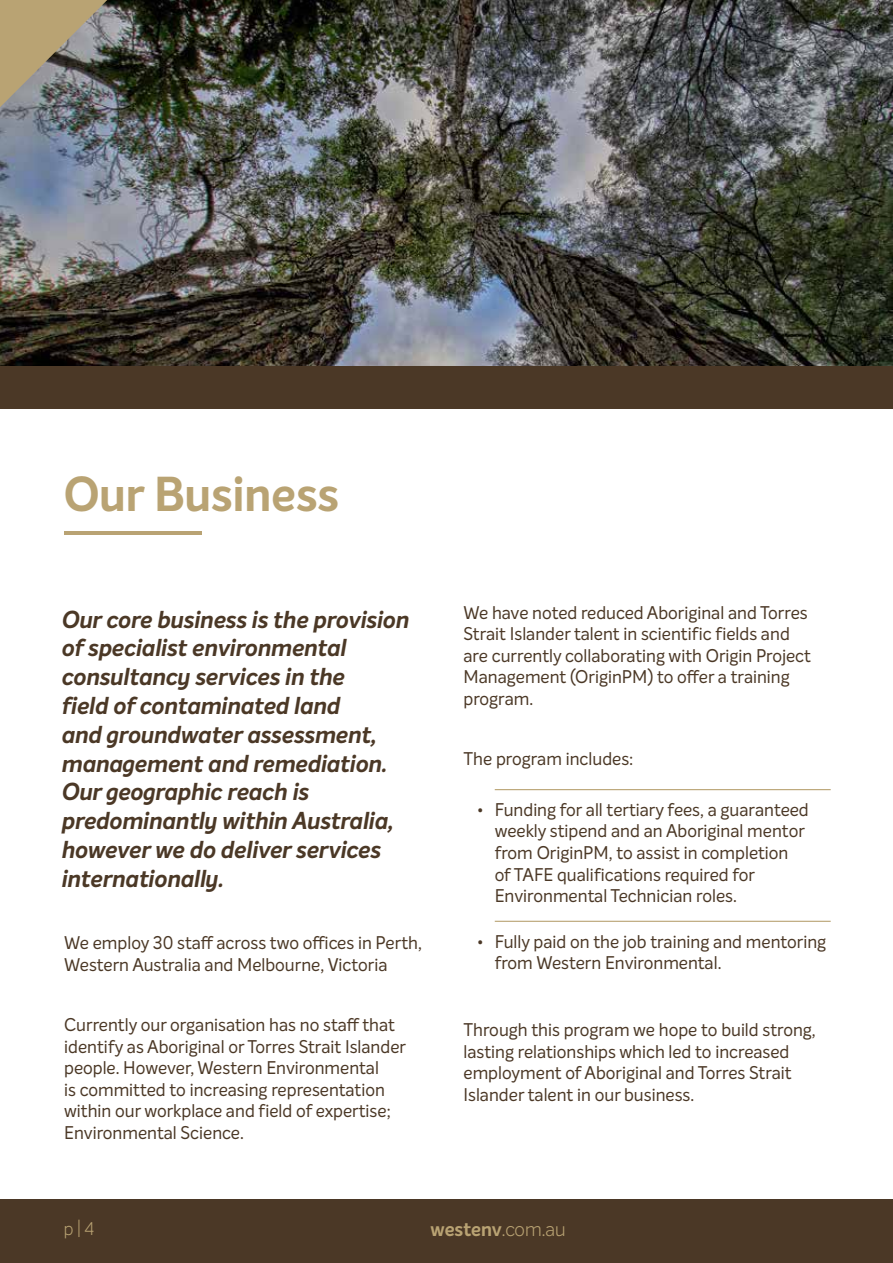
<style>
.page{position:relative;width:893px;height:1263px;background:#fff}
.page>*{position:absolute;margin:0;border:0;box-sizing:border-box;transform-origin:0 0}
.t1{font:700 48px "Intelo Alt";color:#b9a373;scale:.95 1}
.t2{font:italic 700 24px/28.8px "Intelo Alt";color:#4b3826;scale:.95 1}
.t3{font:700 19.5px "Intelo Alt";color:#b9a373;scale:.95 1}
.t4{font:18px/21.6px "Intelo Alt";color:#4b3826;scale:.95 1}
.t5{font:300 18px "Intelo Alt";color:#b9a373;scale:.95 1}
.s1{font-weight:300}
</style>
<div class="page">
<div style="left:0;top:1199px;width:893px;height:64px;background:#4b3826"></div>
<img style="left:0;top:0;width:893px;height:366px">
<svg style="left:0;top:0;width:107px;height:107px;background:#988e77"></svg>
<div style="left:0;top:366px;width:893px;height:43px;background:#4b3826"></div>
<hr style="left:64px;top:531px;width:138px;height:4px;background:#b9a373">
<hr style="left:495px;top:789px;width:336px;height:1px;background:#b9a373">
<hr style="left:495px;top:921px;width:336px;height:1px;background:#b9a373">
<h1 class="t1" style="left:64px;top:463px;width:291px">Our Business</h1>
<p class="t2" style="left:64px;top:605px;width:367px">Our core business is the provision of specialist environmental consultancy services in the<br>field of contaminated land<br>and groundwater assessment, management and remediation.<br>Our geographic reach is predominantly within Australia, however we do deliver services internationally.</p>
<p class="t4" style="left:64px;top:932px;width:378px">We employ 30 staff across two offices in Perth,<br>Western Australia and Melbourne, Victoria</p>
<p class="t4" style="left:64px;top:1014px;width:361px">Currently our organisation has no staff that identify as Aboriginal or Torres Strait Islander people. However, Western Environmental<br>is committed to increasing representation within our workplace and field of expertise; Environmental Science.</p>
<p class="t4" style="left:463px;top:601px;width:367px">We have noted reduced Aboriginal and Torres Strait Islander talent in scientific fields and are currently collaborating with Origin Project Management (OriginPM) to offer a training program.</p>
<p class="t4" style="left:463px;top:748px;width:181px">The program includes:</p>
<p class="t4" style="left:477px;top:800px;width:8px">•</p>
<p class="t4" style="left:477px;top:932px;width:8px">•</p>
<p class="t4" style="left:495px;top:799px;width:332px">Funding for all tertiary fees, a guaranteed weekly stipend and an Aboriginal mentor from OriginPM, to assist in completion of TAFE qualifications required for Environmental Technician roles.</p>
<p class="t4" style="left:495px;top:930px;width:350px">Fully paid on the job training and mentoring from Western Environmental.</p>
<p class="t4" style="left:463px;top:1019px;width:372px">Through this program we hope to build strong, lasting relationships which led to increased employment of Aboriginal and Torres Strait Islander talent in our business.</p>
<p class="t5" style="left:64px;top:1218px;width:34px">p | 4</p>
<p class="t3" style="left:431px;top:1217px;width:144px">westenv<span class="s1">.com.au</span></p>
</div>
